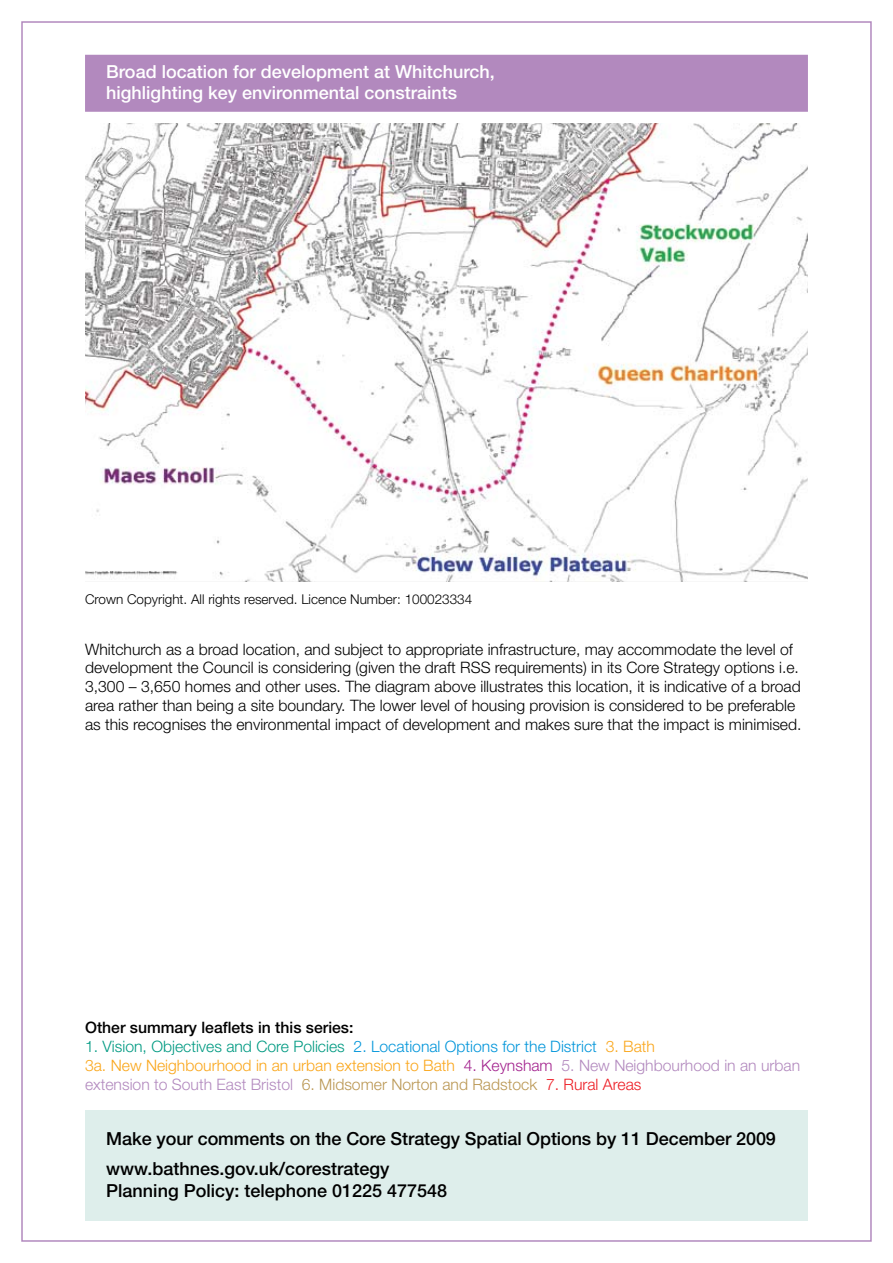
<style>
.page{position:relative;width:893px;height:1263px;background:#fff}
.page>*{position:absolute;margin:0;border:0;box-sizing:border-box;transform-origin:0 0}
.t1{font:500 18px/30.2px "Helvetica Neue";letter-spacing:-.005em;color:#000}
.t2{font:500 18px/21.6px "Helvetica Neue";color:#fff}
.t3{font:300 15.75px/18.9px "Helvetica Neue";color:#000}
.t4{font:300 15.75px/18.9px "Helvetica Neue";color:#b289be}
.t5{font:500 15.75px "Helvetica Neue";color:#000}
.t6{font:300 13.5px "Helvetica Neue";color:#000}
.s1{color:#009a82}
.s2{color:#0095da}
.s3{color:#faa61a}
.s4{color:#a3238e}
.s5{color:#ba9753}
.s6{color:#ed1c24}
</style>
<div class="page">
<div style="left:85px;top:1110px;width:723px;height:110px;background:#deeeeb"></div>
<div style="left:85px;top:55px;width:723px;height:57px;background:#b289be"></div>
<img style="left:85px;top:123px;width:723px;height:459px">
<p class="t2" style="left:106px;top:60px;width:390px">Broad location for development at Whitchurch, highlighting key environmental constraints</p>
<p class="t6" style="left:85px;top:591px;width:389px">Crown Copyright. All rights reserved. Licence Number: 100023334</p>
<p class="t3" style="left:85px;top:639px;width:718px">Whitchurch as a broad location, and subject to appropriate infrastructure, may accommodate the level of development the Council is considering (given the draft RSS requirements) in its Core Strategy options i.e.<br>3,300 – 3,650 homes and other uses. The diagram above illustrates this location, it is indicative of a broad area rather than being a site boundary. The lower level of housing provision is considered to be preferable as this recognises the environmental impact of development and makes sure that the impact is minimised.</p>
<p class="t5" style="left:85px;top:1018px;width:270px">Other summary leaflets in this series:</p>
<p class="t4" style="left:85px;top:1036px;width:717px"><span class="s1">1. Vision, Objectives and Core Policies</span> <span class="s2">2. Locational Options for the District</span> <span class="s3">3. Bath<br>3a. New Neighbourhood in an urban extension to Bath</span> <span class="s4">4. Keynsham</span> 5. New Neighbourhood in an urban extension to South East Bristol <span class="s5">6. Midsomer Norton and Radstock</span> <span class="s6">7. Rural Areas</span></p>
<p class="t1" style="left:106px;top:1123px;width:671px">Make your comments on the Core Strategy Spatial Options by 11 December 2009 www.bathnes.gov.uk/corestrategy</p>
<p class="t1" style="left:106px;top:1175px;width:342px">Planning Policy: telephone 01225 477548</p>
</div>
